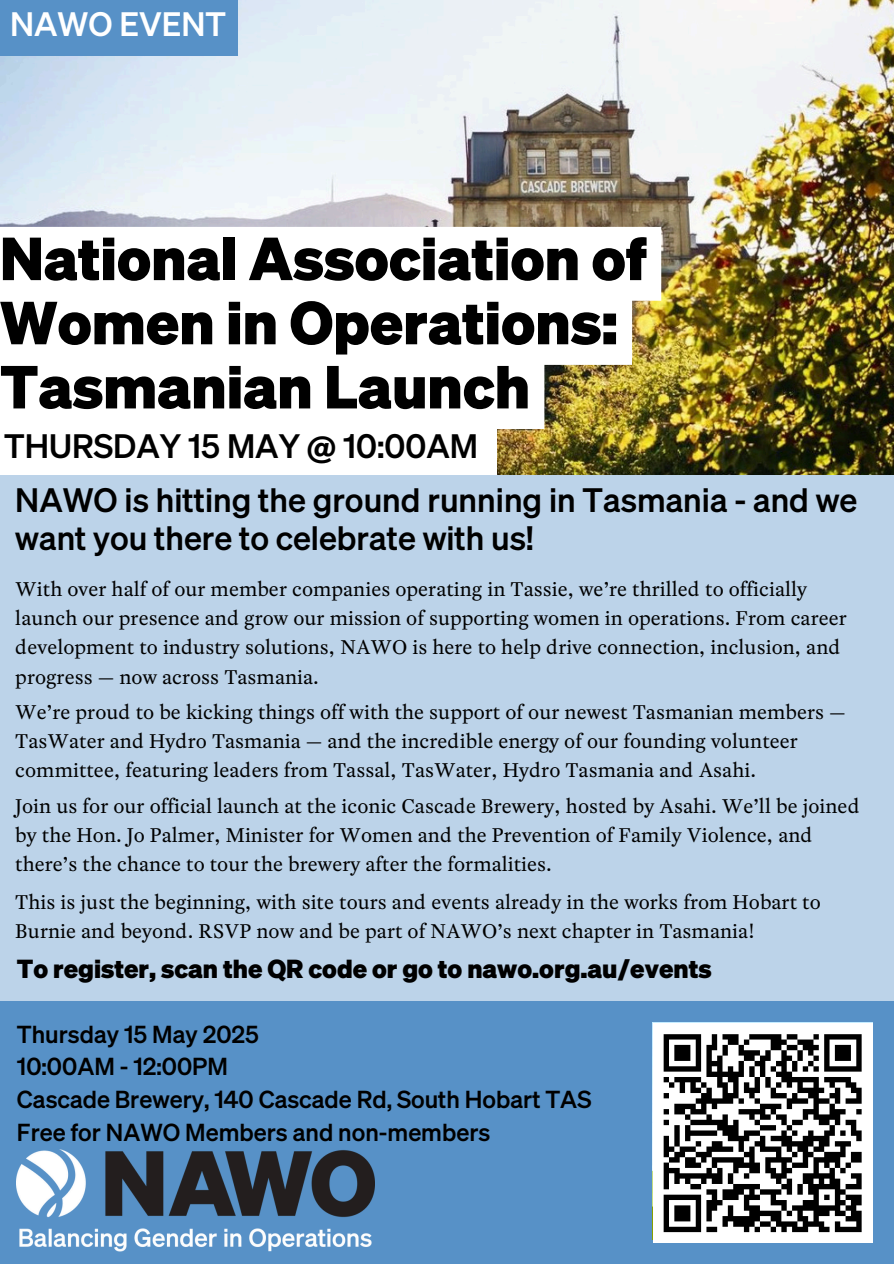
<style>
.page{position:relative;width:894px;height:1264px;background:#fff}
.page>*{position:absolute;margin:0;border:0;box-sizing:border-box;transform-origin:0 0}
.t1{font:700 59.1px/64.2px "Sohne";color:#000}
.t2{font:33px/38.2px "Sohne Kraftig";color:#000}
.t3{font:33px "Sohne Kraftig";color:#fff}
.t4{font:700 25.5px "Sohne";color:#000}
.t5{font:24px/32.7px "Sohne Kraftig";color:#000}
.t6{font:21px/29.2px "Rosart";color:#000}
</style>
<div class="page">
<div style="left:0;top:0;width:893px;height:1263px;background:#bcd3e9"></div>
<div style="left:0;top:1000px;width:893px;height:263px;background:#5791c7"></div>
<img style="left:0;top:0;width:893px;height:474px">
<div style="left:0;top:0;width:238px;height:55px;background:#5791c7"></div>
<div style="left:652px;top:1023px;width:220px;height:219px;background:#fff"></div>
<svg style="left:663px;top:1034px;width:199px;height:199px"></svg>
<img style="left:17px;top:1149px;width:358px;height:102px">
<svg style="left:0;top:227px;width:661px;height:202px;background:#f7f6f0"></svg>
<div style="left:0;top:423px;width:496px;height:51px;background:#fff"></div>
<p class="t3" style="left:10px;top:10px;width:217px">NAWO EVENT</p>
<p class="t1" style="left:0;top:231px;width:648px">National Association of<br>Women in Operations:<br>Tasmanian Launch</p>
<p class="t2" style="left:4px;top:429px;width:475px">THURSDAY 15 MAY @ 10:00AM</p>
<p class="t2" style="left:15px;top:483px;width:843px">NAWO is hitting the ground running in Tasmania - and we want you there to celebrate with us!</p>
<h1 class="t6" style="left:15px;top:576px;width:832px">With over half of our member companies operating in Tassie, we’re thrilled to officially launch our presence and grow our mission of supporting women in operations. From career development to industry solutions, NAWO is here to help drive connection, inclusion, and progress — now across Tasmania.</h1>
<h2 class="t6" style="left:15px;top:699px;width:831px">We’re proud to be kicking things off with the support of our newest Tasmanian members —<br>TasWater and Hydro Tasmania — and the incredible energy of our founding volunteer committee, featuring leaders from Tassal, TasWater, Hydro Tasmania and Asahi.</h2>
<h3 class="t6" style="left:15px;top:793px;width:845px">Join us for our official launch at the iconic Cascade Brewery, hosted by Asahi. We’ll be joined by the Hon. Jo Palmer, Minister for Women and the Prevention of Family Violence, and there’s the chance to tour the brewery after the formalities.</h3>
<p class="t6" style="left:15px;top:889px;width:806px">This is just the beginning, with site tours and events already in the works from Hobart to<br>Burnie and beyond. RSVP now and be part of NAWO’s next chapter in Tasmania!</p>
<h4 class="t4" style="left:17px;top:958px;width:696px">To register, scan the QR code or go to nawo.org.au/events</h4>
<h2 class="t5" style="left:17px;top:1019px;width:576px">Thursday 15 May 2025<br>10:00AM - 12:00PM<br>Cascade Brewery, 140 Cascade Rd, South Hobart TAS<br>Free for NAWO Members and non-members</h2>
</div>
